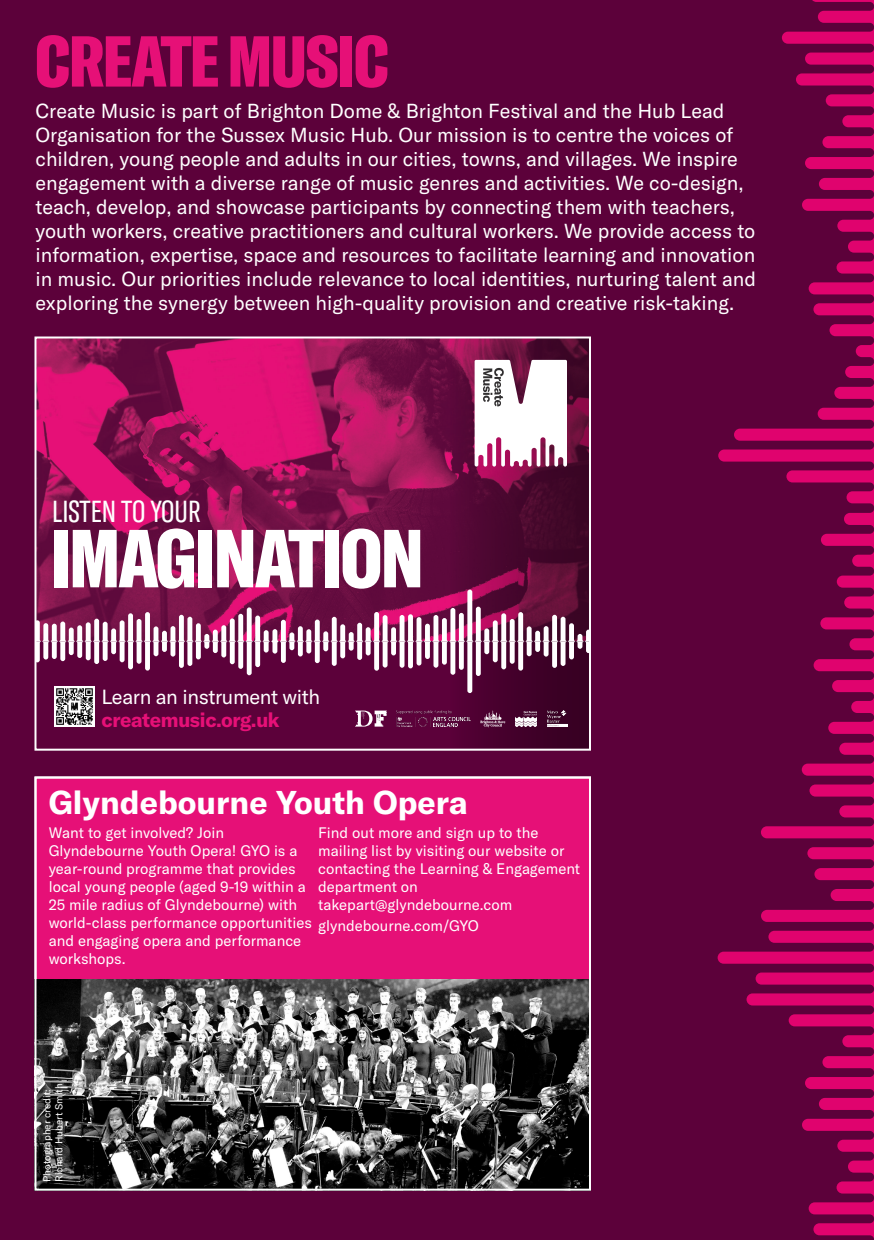
<style>
.page{position:relative;width:874px;height:1240px;background:#5c013a}
.page>*{position:absolute;margin:0;border:0;box-sizing:border-box;transform-origin:0 0}
.t1{font:80.9px "GT America Cm Bl";letter-spacing:-.025em;color:#fff}
.t2{font:70.85px "GT America Cm Bl";letter-spacing:-.025em;color:#e61077}
.t3{font:700 32.5px "GT America";color:#fff}
.t4{font:30px "GT America Cm Rg";color:#fff}
.t5{font:20.2px/22.9px "GT America";letter-spacing:-.02em;color:#fff}
.t6{font:20px/24px "GT America";color:#fff}
.t7{font:15px/18px "GT America";color:#fff}
.t8{font:10px/12px "GT America";color:#fff}
.s1{font-family:"GT America Trial";font-weight:700;color:#e61077}
</style>
<div class="page">
<svg style="left:718px;top:0;width:156px;height:1239px"></svg>
<img style="left:37px;top:339px;width:311px;height:251px">
<svg style="left:348px;top:339px;width:240px;height:409px"></svg>
<svg style="left:475px;top:360px;width:92px;height:107px;background:#e5d4dc"></svg>
<svg style="left:37px;top:590px;width:551px;height:103px"></svg>
<svg style="left:355px;top:711px;width:32px;height:16px"></svg>
<svg style="left:480px;top:710px;width:25px;height:17px"></svg>
<img style="left:516px;top:711px;width:21px;height:15px">
<img style="left:397px;top:711px;width:73px;height:16px">
<img style="left:547px;top:710px;width:21px;height:16px">
<img style="left:54px;top:686px;width:41px;height:41px">
<div style="left:34px;top:336px;width:557px;height:415px;border:2px solid #fff"></div>
<div style="left:34px;top:776px;width:557px;height:415px;background:#e61077"></div>
<img style="left:37px;top:979px;width:551px;height:209px">
<div style="left:34px;top:776px;width:557px;height:415px;border:2px solid #fff"></div>
<p class="t2" style="left:35px;top:18px;width:356px">CREATE MUSIC</p>
<p class="t6" style="left:36px;top:99px;width:722px">Create Music is part of Brighton Dome &amp; Brighton Festival and the Hub Lead Organisation for the Sussex Music Hub. Our mission is to centre the voices of children, young people and adults in our cities, towns, and villages. We inspire engagement with a diverse range of music genres and activities. We co-design, teach, develop, and showcase participants by connecting them with teachers, youth workers, creative practitioners and cultural workers. We provide access to information, expertise, space and resources to facilitate learning and innovation in music. Our priorities include relevance to local identities, nurturing talent and exploring the synergy between high-quality provision and creative risk-taking.</p>
<p class="t4" style="left:52px;top:494px;width:150px">LISTEN TO YOUR</p>
<p class="t1" style="left:50px;top:509px;width:375px">IMAGINATION</p>
<p class="t5" style="left:101px;top:685px;width:220px">Learn an instrument with <span class="s1">createmusic.org.uk</span></p>
<p class="t3" style="left:49px;top:782px;width:420px">Glyndebourne Youth Opera</p>
<p class="t7" style="left:49px;top:824px;width:265px">Want to get involved? Join<br>Glyndebourne Youth Opera! GYO is a year-round programme that provides local young people (aged 9-19 within a<br>25 mile radius of Glyndebourne) with world-class performance opportunities and engaging opera and performance workshops.</p>
<p class="t7" style="left:318px;top:824px;width:264px">Find out more and sign up to the mailing list by visiting our website or contacting the Learning &amp; Engagement department on takepart@glyndebourne.com</p>
<p class="t7" style="left:318px;top:917px;width:162px">glyndebourne.com/GYO</p>
<p class="t8" style="left:41px;top:1182px;width:100px;rotate:-90deg">Photographer credit:<br>Richard Hubert Smith</p>
</div>
